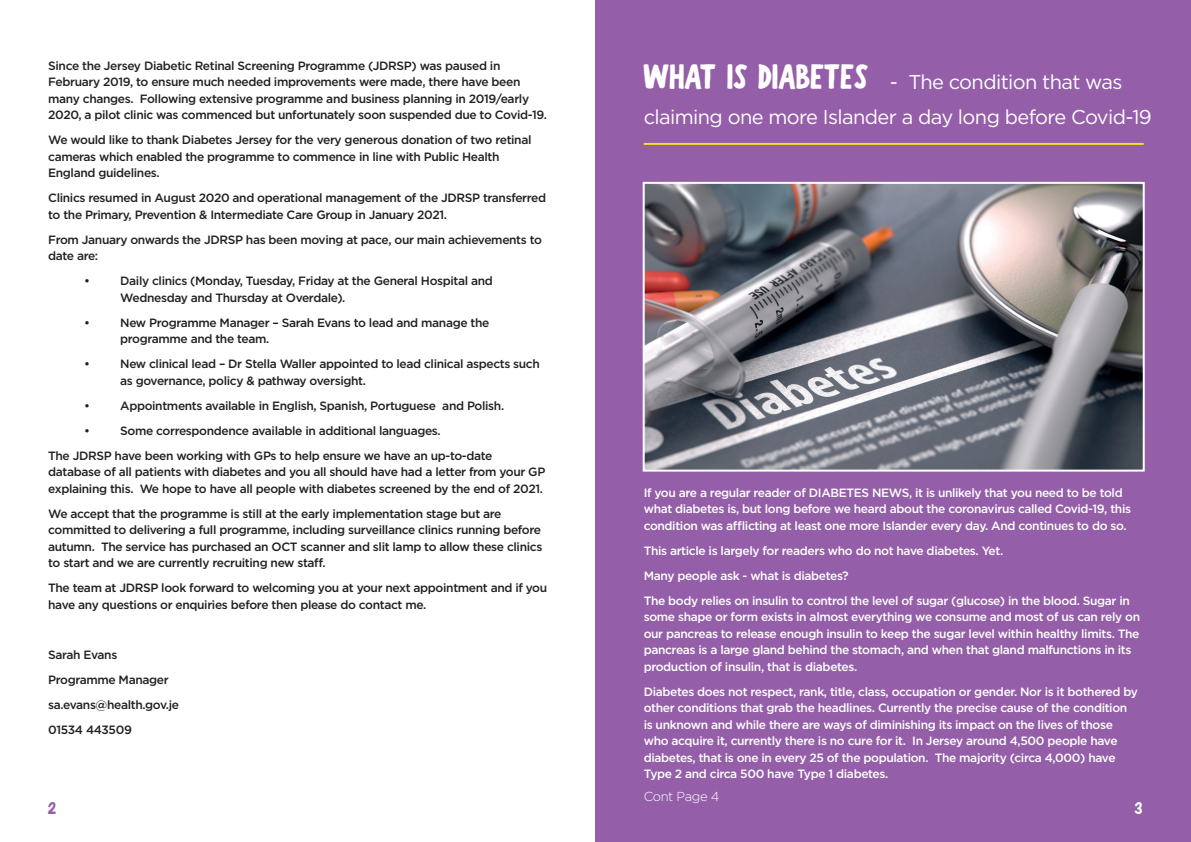
<style>
.page{position:relative;width:1191px;height:842px;background:#fff}
.page>*{position:absolute;margin:0;border:0;box-sizing:border-box;transform-origin:0 0}
.t1{font:20px/35.1px "Gotham";letter-spacing:-.03em;color:#fff}
.t2{font:17px "Boldoa Mat";color:#945fa8}
.t3{font:17px "Boldoa Mat";color:#fff}
.t4{font:300 13px "Gotham";letter-spacing:-.03em;color:#fff}
.t5{font:500 12px/16.5px "Gotham";letter-spacing:-.03em;color:#231f20}
.t6{font:500 12px/16.5px "Gotham";letter-spacing:-.03em;color:#fff}
.s1{font-family:"Boldoa Mat";font-size:35px}
</style>
<div class="page">
<div style="left:595px;top:0;width:596px;height:842px;background:#945fa8"></div>
<hr style="left:643px;top:143px;width:500px;height:2px;background:#f8dc25">
<img style="left:645px;top:185px;width:496px;height:284px">
<div style="left:642px;top:182px;width:502px;height:290px;border:2px solid #fff"></div>
<p class="t5" style="left:48px;top:57px;width:500px">Since the Jersey Diabetic Retinal Screening Programme (JDRSP) was paused in February 2019, to ensure much needed improvements were made, there have been many changes. Following extensive programme and business planning in 2019/early 2020, a pilot clinic was commenced but unfortunately soon suspended due to Covid-19.</p>
<p class="t5" style="left:48px;top:131px;width:485px">We would like to thank Diabetes Jersey for the very generous donation of two retinal cameras which enabled the programme to commence in line with Public Health<br>England guidelines.</p>
<p class="t5" style="left:48px;top:189px;width:499px">Clinics resumed in August 2020 and operational management of the JDRSP transferred to the Primary, Prevention &amp; Intermediate Care Group in January 2021.</p>
<p class="t5" style="left:48px;top:231px;width:495px">From January onwards the JDRSP has been moving at pace, our main achievements to date are:</p>
<p class="t5" style="left:84px;top:272px;width:7px">•</p>
<p class="t5" style="left:120px;top:272px;width:374px">Daily clinics (Monday, Tuesday, Friday at the General Hospital and<br>Wednesday and Thursday at Overdale).</p>
<p class="t5" style="left:84px;top:314px;width:7px">•</p>
<p class="t5" style="left:120px;top:314px;width:371px">New Programme Manager – Sarah Evans to lead and manage the programme and the team.</p>
<p class="t5" style="left:84px;top:355px;width:7px">•</p>
<p class="t5" style="left:120px;top:355px;width:421px">New clinical lead – Dr Stella Waller appointed to lead clinical aspects such as governance, policy &amp; pathway oversight.</p>
<p class="t5" style="left:84px;top:397px;width:7px">•</p>
<p class="t5" style="left:120px;top:397px;width:385px">Appointments available in English, Spanish, Portuguese and Polish.</p>
<p class="t5" style="left:84px;top:422px;width:7px">•</p>
<p class="t5" style="left:48px;top:418px;width:446px;line-height:25px;text-indent:72px">Some correspondence available in additional languages.<br>The JDRSP have been working with GPs to help ensure we have an up-to-date</p>
<p class="t5" style="left:48px;top:463px;width:499px">database of all patients with diabetes and you all should have had a letter from your GP explaining this. We hope to have all people with diabetes screened by the end of 2021.</p>
<p class="t5" style="left:48px;top:505px;width:495px">We accept that the programme is still at the early implementation stage but are committed to delivering a full programme, including surveillance clinics running before autumn. The service has purchased an OCT scanner and slit lamp to allow these clinics to start and we are currently recruiting new staff.</p>
<p class="t5" style="left:48px;top:579px;width:500px">The team at JDRSP look forward to welcoming you at your next appointment and if you have any questions or enquiries before then please do contact me.</p>
<p class="t5" style="left:48px;top:642px;width:132px;line-height:25px">Sarah Evans<br>Programme Manager sa.evans@health.gov.je<br>01534 443509</p>
<h2 class="t2" style="left:48px;top:798px;width:10px">2</h2>
<h1 class="t1" style="left:643px;top:64px;width:510px"><span class="s1">WHAT IS DIABETES</span> - The condition that was claiming one more Islander a day long before Covid-19</h1>
<p class="t6" style="left:643px;top:484px;width:489px">If you are a regular reader of DIABETES NEWS, it is unlikely that you need to be told what diabetes is, but long before we heard about the coronavirus called Covid-19, this condition was afflicting at least one more Islander every day. And continues to do so.</p>
<p class="t6" style="left:643px;top:538px;width:488px;line-height:25px">This article is largely for readers who do not have diabetes. Yet.<br>Many people ask - what is diabetes?<br>The body relies on insulin to control the level of sugar (glucose) in the blood. Sugar in</p>
<p class="t6" style="left:643px;top:608px;width:498px">some shape or form exists in almost everything we consume and most of us can rely on our pancreas to release enough insulin to keep the sugar level within healthy limits. The pancreas is a large gland behind the stomach, and when that gland malfunctions in its production of insulin, that is diabetes.</p>
<p class="t6" style="left:643px;top:683px;width:496px">Diabetes does not respect, rank, title, class, occupation or gender. Nor is it bothered by other conditions that grab the headlines. Currently the precise cause of the condition is unknown and while there are ways of diminishing its impact on the lives of those who acquire it, currently there is no cure for it. In Jersey around 4,500 people have diabetes, that is one in every 25 of the population. The majority (circa 4,000) have Type 2 and circa 500 have Type 1 diabetes.</p>
<p class="t4" style="left:643px;top:788px;width:77px">Cont Page 4</p>
<h2 class="t3" style="left:1134px;top:798px;width:9px">3</h2>
</div>
